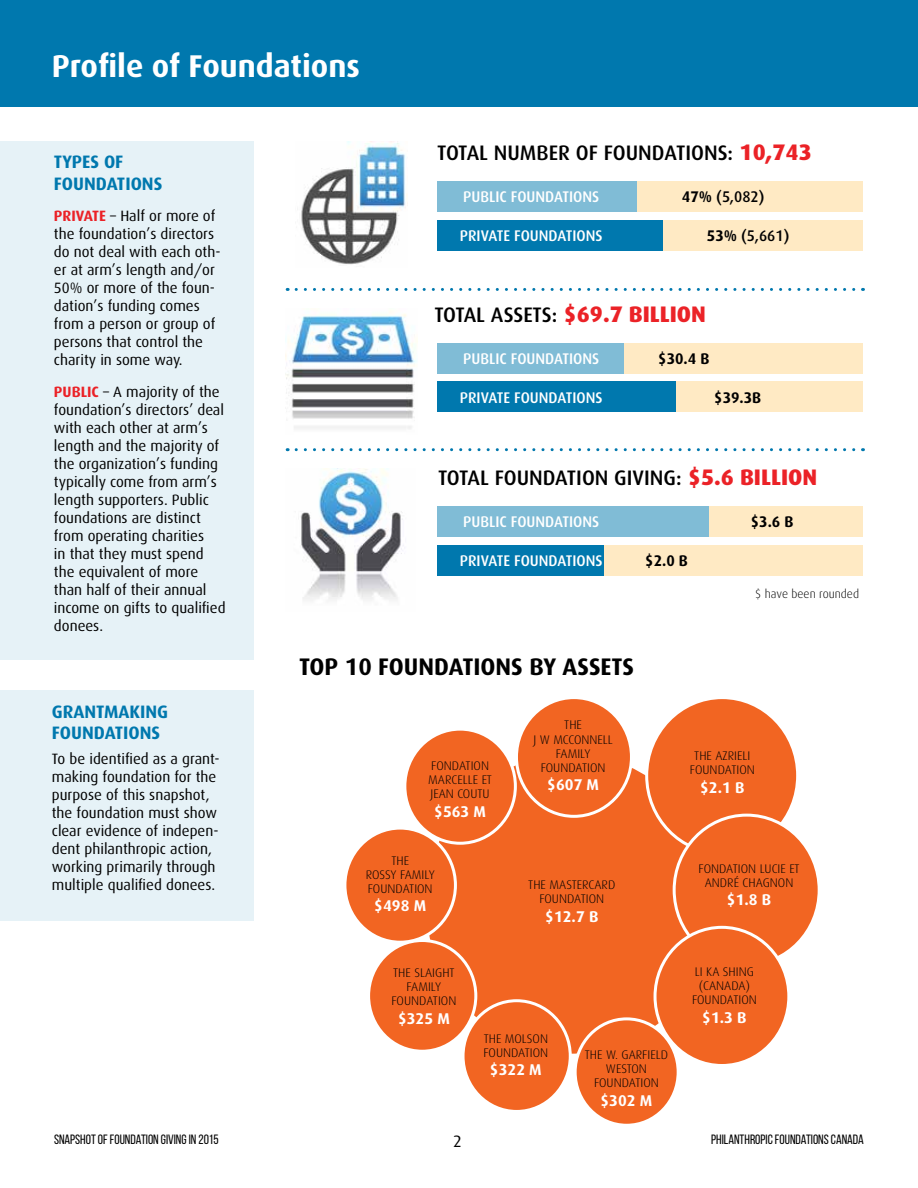
<style>
.page{position:relative;width:918px;height:1188px;background:#fff}
.page>*{position:absolute;margin:0;border:0;box-sizing:border-box;transform-origin:0 0}
.t1{font:700 31.5px "Dax";color:#fff}
.t2{font:700 24px "Dax";color:#000}
.t3{font:500 21px "Dax";color:#000}
.t4{font:700 18px/21.6px "Dax";color:#0078ae}
.t5{font:16.5px "Dax";color:#000}
.t6{font:700 15.6px "Dax";color:#fff}
.t7{font:500 15.45px "Dax";color:#fff}
.t8{font:700 15.45px "Dax";color:#000}
.t9{font:500 15.45px "Dax";color:#000}
.t10{font:15px/18px "Dax";color:#000}
.t11{font:13.5px "Bebas Neue";color:#000}
.t12{font:300 12.45px/14.1px "Dax";color:#000;text-align:center}
.t13{font:300 12px "Dax";color:#000}
.s1{font-weight:700;color:#eb2227}
.s2{font-weight:800;font-size:22.5px;color:#eb2227}
.s3{font-weight:700}
</style>
<div class="page">
<div style="left:0;top:0;width:918px;height:107px;background:#0078ae"></div>
<div style="left:0;top:141px;width:253px;height:519px;background:#e6f2f7"></div>
<div style="left:437px;top:181px;width:200px;height:31px;background:#80bcd6"></div>
<div style="left:663px;top:220px;width:199px;height:31px;background:#ffeac4"></div>
<div style="left:637px;top:181px;width:225px;height:31px;background:#ffeac4"></div>
<div style="left:437px;top:220px;width:226px;height:31px;background:#0078ae"></div>
<div style="left:437px;top:343px;width:187px;height:31px;background:#80bcd6"></div>
<div style="left:663px;top:381px;width:199px;height:31px;background:#ffeac4"></div>
<div style="left:624px;top:343px;width:238px;height:31px;background:#ffeac4"></div>
<div style="left:437px;top:381px;width:238px;height:31px;background:#0078ae"></div>
<svg style="left:296px;top:288px;width:567px;height:3px"></svg>
<div style="left:437px;top:506px;width:272px;height:31px;background:#80bcd6"></div>
<div style="left:604px;top:545px;width:258px;height:31px;background:#ffeac4"></div>
<div style="left:709px;top:506px;width:153px;height:31px;background:#ffeac4"></div>
<div style="left:437px;top:545px;width:167px;height:31px;background:#0078ae"></div>
<svg style="left:296px;top:448px;width:567px;height:3px"></svg>
<img style="left:301px;top:142px;width:106px;height:123px">
<img style="left:286px;top:310px;width:132px;height:119px">
<img style="left:301px;top:468px;width:103px;height:133px">
<div style="left:424px;top:753px;width:294px;height:302px;background:#f26522;border-radius:50%"></div>
<div style="left:647px;top:698px;width:151px;height:155px;background:#f26522;border-radius:50%"></div>
<div style="left:674px;top:815px;width:145px;height:150px;background:#f26522;border-radius:50%"></div>
<div style="left:655px;top:927px;width:134px;height:139px;background:#f26522;border-radius:50%"></div>
<div style="left:654px;top:926px;width:136px;height:141px;border:3px solid #fff;border-radius:50%"></div>
<div style="left:516px;top:698px;width:115px;height:118px;background:#f26522;border-radius:50%"></div>
<div style="left:515px;top:696px;width:118px;height:122px;border:3px solid #fff;border-radius:50%"></div>
<div style="left:405px;top:729px;width:110px;height:114px;background:#f26522;border-radius:50%"></div>
<div style="left:403px;top:728px;width:114px;height:117px;border:3px solid #fff;border-radius:50%"></div>
<div style="left:463px;top:1001px;width:107px;height:110px;background:#f26522;border-radius:50%"></div>
<div style="left:462px;top:999px;width:110px;height:114px;border:3px solid #fff;border-radius:50%"></div>
<div style="left:369px;top:941px;width:107px;height:110px;background:#f26522;border-radius:50%"></div>
<div style="left:367px;top:939px;width:110px;height:114px;border:3px solid #fff;border-radius:50%"></div>
<div style="left:345px;top:828px;width:110px;height:114px;background:#f26522;border-radius:50%"></div>
<div style="left:343px;top:827px;width:114px;height:117px;border:3px solid #fff;border-radius:50%"></div>
<div style="left:575px;top:1019px;width:103px;height:106px;background:#f26522;border-radius:50%"></div>
<div style="left:574px;top:1017px;width:106px;height:110px;border:3px solid #fff;border-radius:50%"></div>
<div style="left:0;top:690px;width:253px;height:231px;background:#e6f2f7"></div>
<h1 class="t1" style="left:52px;top:49px;width:310px">Profile of Foundations</h1>
<p class="t4" style="left:54px;top:151px;width:110px">TYPES OF<br>FOUNDATIONS</p>
<p class="t10" style="left:54px;top:207px;width:168px"><span class="s1">PRIVATE</span> – Half or more of the foundation’s directors do not deal with each oth&shy;er at arm’s length and/or<br>50% or more of the foun&shy;dation’s funding comes from a person or group of persons that control the charity in some way.</p>
<p class="t10" style="left:54px;top:383px;width:173px"><span class="s1">PUBLIC</span> – A majority of the foundation’s directors’ deal with each other at arm’s length and the majority of the organization’s funding typically come from arm’s length supporters. Public foundations are distinct from operating charities<br>in that they must spend the equivalent of more than half of their annual income on gifts to qualified donees.</p>
<h3 class="t3" style="left:437px;top:141px;width:376px">TOTAL NUMBER OF FOUNDATIONS: <span class="s2">10,743</span></h3>
<p class="t7" style="left:463px;top:188px;width:138px">PUBLIC FOUNDATIONS</p>
<p class="t7" style="left:460px;top:227px;width:144px">PRIVATE FOUNDATIONS</p>
<p class="t9" style="left:682px;top:188px;width:84px"><span class="s3">47%</span> (5,082)</p>
<p class="t9" style="left:707px;top:227px;width:84px"><span class="s3">53%</span> (5,661)</p>
<h3 class="t3" style="left:434px;top:303px;width:273px">TOTAL ASSETS: <span class="s2">$69.7 BILLION</span></h3>
<p class="t7" style="left:463px;top:350px;width:138px">PUBLIC FOUNDATIONS</p>
<p class="t7" style="left:460px;top:389px;width:144px">PRIVATE FOUNDATIONS</p>
<p class="t8" style="left:658px;top:350px;width:53px">$30.4 B</p>
<p class="t8" style="left:714px;top:389px;width:49px">$39.3B</p>
<h3 class="t3" style="left:438px;top:466px;width:381px">TOTAL FOUNDATION GIVING: <span class="s2">$5.6 BILLION</span></h3>
<p class="t7" style="left:463px;top:513px;width:138px">PUBLIC FOUNDATIONS</p>
<p class="t7" style="left:460px;top:552px;width:144px">PRIVATE FOUNDATIONS</p>
<p class="t8" style="left:751px;top:513px;width:44px">$3.6 B</p>
<p class="t8" style="left:645px;top:552px;width:44px">$2.0 B</p>
<p class="t13" style="left:755px;top:588px;width:105px">$ have been rounded</p>
<p class="t4" style="left:52px;top:701px;width:118px">GRANTMAKING<br>FOUNDATIONS</p>
<p class="t10" style="left:52px;top:750px;width:169px">To be identified as a grant&shy;making foundation for the purpose of this snapshot, the foundation must show clear evidence of indepen&shy;dent philanthropic action, working primarily through multiple qualified donees.</p>
<h2 class="t2" style="left:299px;top:653px;width:336px">TOP 10 FOUNDATIONS BY ASSETS</h2>
<p class="t12" style="left:428px;top:759px;width:65px;text-align:left">FONDATION<br>MARCELLE ET<br>JEAN COUTU</p>
<p class="t6" style="left:434px;top:802px;width:53px">$563 M</p>
<p class="t12" style="left:366px;top:853px;width:71px">THE<br>ROSSY FAMILY<br>FOUNDATION</p>
<p class="t6" style="left:374px;top:897px;width:53px">$498 M</p>
<p class="t12" style="left:391px;top:966px;width:66px">THE SLAIGHT<br>FAMILY<br>FOUNDATION</p>
<p class="t6" style="left:398px;top:1010px;width:53px">$325 M</p>
<p class="t12" style="left:533px;top:718px;width:81px">THE<br>J W MCCONNELL<br>FAMILY<br>FOUNDATION</p>
<p class="t6" style="left:547px;top:776px;width:53px">$607 M</p>
<p class="t12" style="left:528px;top:878px;width:89px">THE MASTERCARD<br>FOUNDATION</p>
<p class="t6" style="left:545px;top:907px;width:55px">$12.7 B</p>
<p class="t12" style="left:483px;top:1031px;width:66px;text-align:left">THE MOLSON<br>FOUNDATION</p>
<p class="t6" style="left:490px;top:1061px;width:53px">$322 M</p>
<p class="t12" style="left:585px;top:1047px;width:85px">THE W. GARFIELD<br>WESTON<br>FOUNDATION</p>
<p class="t6" style="left:601px;top:1091px;width:53px">$302 M</p>
<p class="t12" style="left:690px;top:749px;width:66px">THE AZRIELI<br>FOUNDATION</p>
<p class="t6" style="left:700px;top:779px;width:46px">$2.1 B</p>
<p class="t12" style="left:699px;top:861px;width:103px">FONDATION LUCIE ET<br>ANDRÉ CHAGNON</p>
<p class="t6" style="left:727px;top:891px;width:46px">$1.8 B</p>
<p class="t12" style="left:692px;top:965px;width:66px">LI KA SHING (CANADA)<br>FOUNDATION</p>
<p class="t6" style="left:702px;top:1009px;width:46px">$1.3 B</p>
<p class="t11" style="left:54px;top:1132px;width:166px">SNAPSHOT OF FOUNDATION GIVING IN 2015</p>
<p class="t11" style="left:711px;top:1132px;width:154px">PHILANTHROPIC FOUNDATIONS CANADA</p>
<p class="t5" style="left:453px;top:1132px;width:10px">2</p>
</div>
